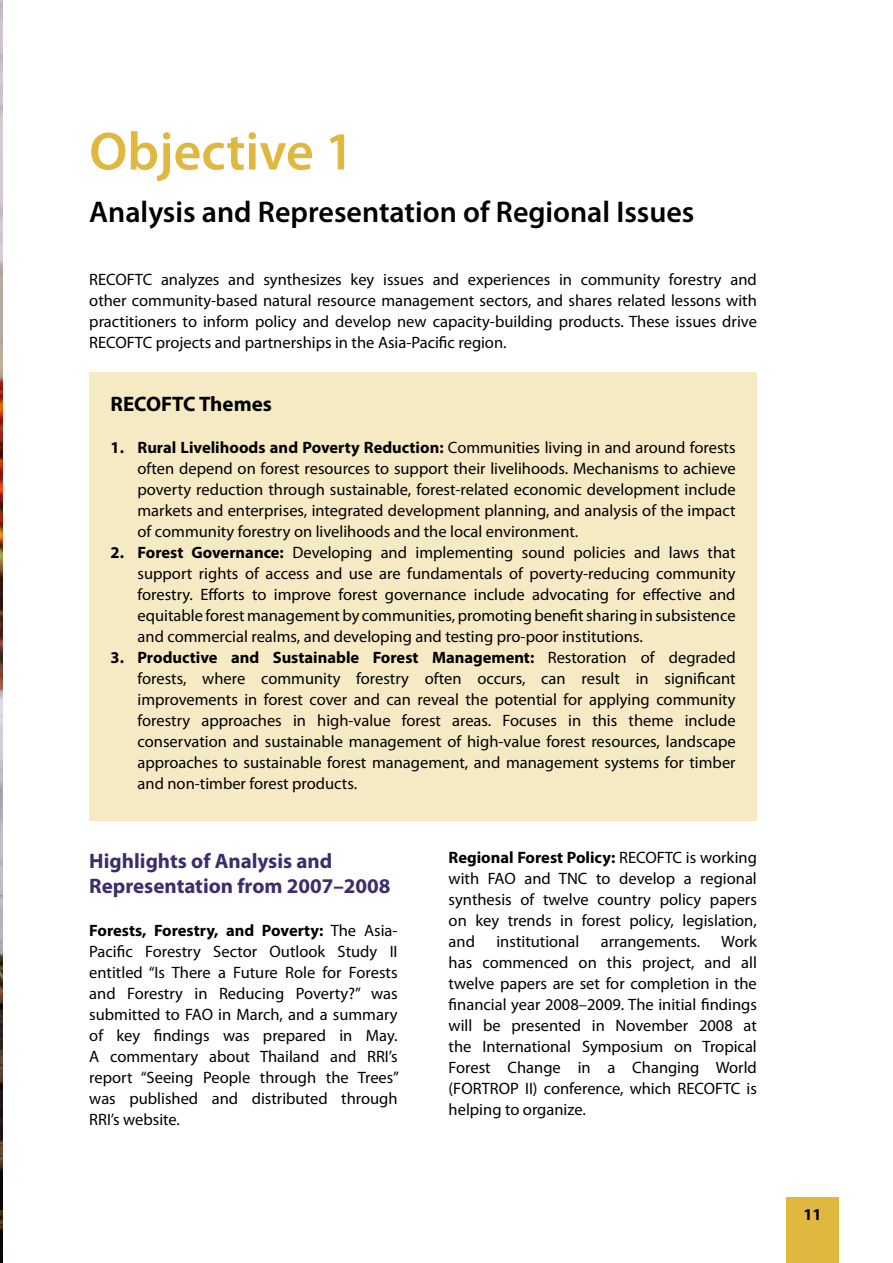
<style>
.page{position:relative;width:893px;height:1263px;background:#fff}
.page>*{position:absolute;margin:0;border:0;box-sizing:border-box;transform-origin:0 0}
.t1{font:600 54px "Myriad Pro";color:#e0b83f}
.t2{font:600 30px "Myriad Pro";color:#000}
.t3{font:700 21px/25.2px "Myriad Pro";color:#3d2d6c}
.t4{font:700 21px "Myriad Pro";color:#000}
.t5{font:16.5px/21px "Myriad Pro";color:#000;text-align:justify}
.t6{font:700 16.5px "Myriad Pro";color:#000}
.s1{font-weight:700}
</style>
<div class="page">
<div style="left:786px;top:1197px;width:53px;height:66px;background:#e0b83f"></div>
<img style="left:0;top:0;width:2px;height:1263px">
<div style="left:89px;top:372px;width:668px;height:448px;background:#f6eac5"></div>
<h1 class="t1" style="left:89px;top:117px;width:266px">Objective 1</h1>
<h2 class="t2" style="left:89px;top:193px;width:607px">Analysis and Representation of Regional Issues</h2>
<p class="t5" style="left:89px;top:269px;width:669px">RECOFTC analyzes and synthesizes key issues and experiences in community forestry and other community-based natural resource management sectors, and shares related lessons with practitioners to inform policy and develop new capacity-building products. These issues drive RECOFTC projects and partnerships in the Asia-Pacific region.</p>
<p class="t4" style="left:111px;top:390px;width:163px">RECOFTC Themes</p>
<p class="t5" style="left:138px;top:437px;width:600px;text-indent:-27px"><span class="s1">1. Rural Livelihoods and Poverty Reduction:</span> Communities living in and around forests often depend on forest resources to support their livelihoods. Mechanisms to achieve poverty reduction through sustainable, forest-related economic development include markets and enterprises, integrated development planning, and analysis of the impact of community forestry on livelihoods and the local environment.</p>
<p class="t5" style="left:138px;top:542px;width:600px;text-indent:-27px"><span class="s1">2. Forest Governance:</span> Developing and implementing sound policies and laws that support rights of access and use are fundamentals of poverty-reducing community forestry. Efforts to improve forest governance include advocating for effective and equitable forest management by communities, promoting benefit sharing in subsistence and commercial realms, and developing and testing pro-poor institutions.</p>
<p class="t5" style="left:138px;top:647px;width:600px;text-indent:-27px"><span class="s1">3. Productive and Sustainable Forest Management:</span> Restoration of degraded forests, where community forestry often occurs, can result in significant improvements in forest cover and can reveal the potential for applying community forestry approaches in high-value forest areas. Focuses in this theme include conservation and sustainable management of high-value forest resources, landscape approaches to sustainable forest management, and management systems for timber and non-timber forest products.</p>
<p class="t3" style="left:89px;top:847px;width:303px">Highlights of Analysis and<br>Representation from 2007–2008</p>
<p class="t5" style="left:89px;top:920px;width:311px"><span class="s1">Forests, Forestry, and Poverty:</span> The Asia-Pacific Forestry Sector Outlook Study II entitled “Is There a Future Role for Forests and Forestry in Reducing Poverty?” was submitted to FAO in March, and a summary of key findings was prepared in May.<br>A commentary about Thailand and RRI’s report “Seeing People through the Trees” was published and distributed through RRI’s website.</p>
<p class="t5" style="left:449px;top:846px;width:310px"><span class="s1">Regional Forest Policy:</span> RECOFTC is working with FAO and TNC to develop a regional synthesis of twelve country policy papers on key trends in forest policy, legislation, and</p>
<p class="t5" style="left:449px;top:930px;width:310px;text-indent:273px">Work has commenced on this project, and all twelve papers are set for completion in the financial year 2008–2009. The initial findings will be presented in November 2008 at the International Symposium on Tropical Forest Change in a Changing World (FORTROP II) conference, which RECOFTC is helping to organize.</p>
<p class="t5" style="left:496px;top:930px;width:84px">institutional</p>
<p class="t5" style="left:601px;top:930px;width:101px">arrangements.</p>
<p class="t6" style="left:803px;top:1203px;width:20px">11</p>
</div>
